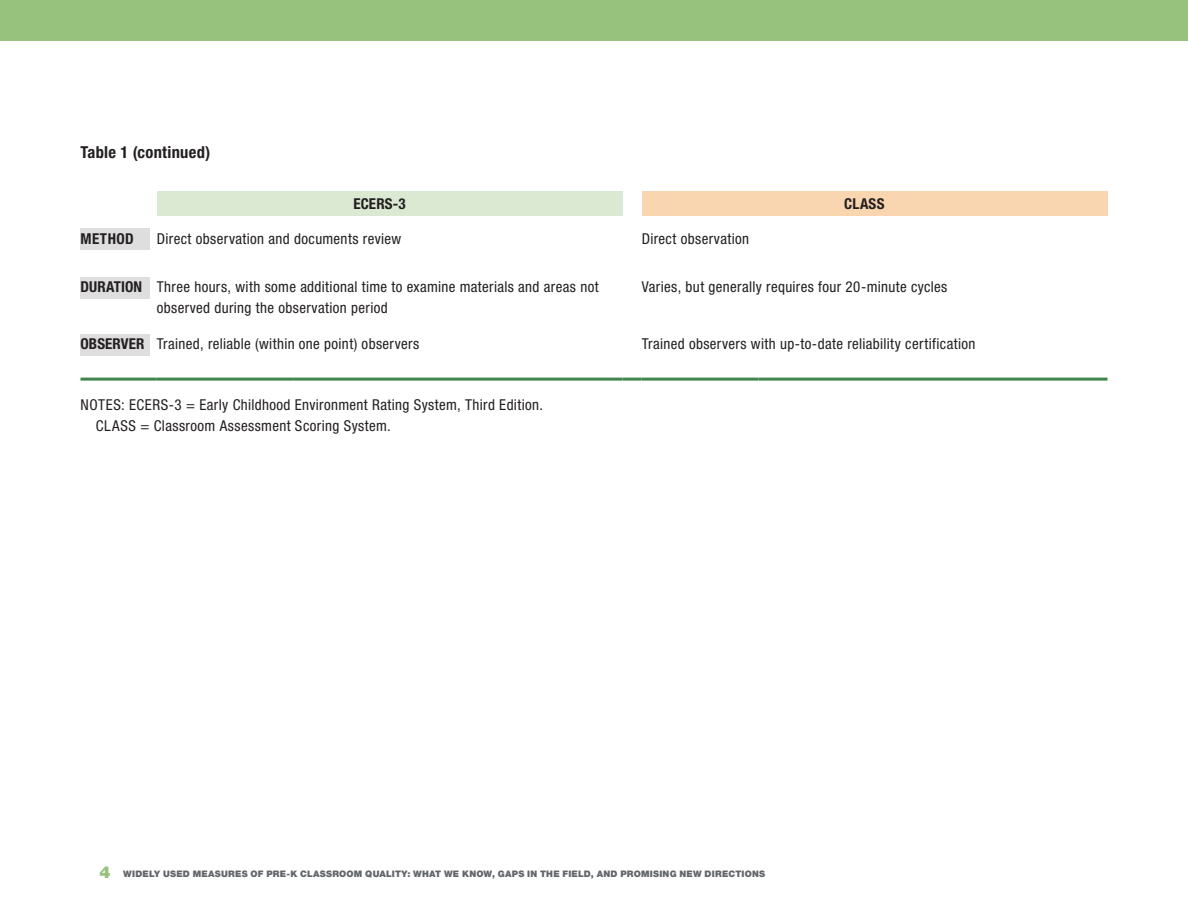
<style>
.page{position:relative;width:1188px;height:918px;background:#fff}
.page>*{position:absolute;margin:0;border:0;box-sizing:border-box;transform-origin:0 0}
.Table_-_Title{font:700 condensed 16.5px "Helvetica Neue LT Std";letter-spacing:.015em;color:#231f20}
.Table_-_Row_Text{font:condensed 15px/21px "Helvetica Neue LT Std";letter-spacing:.025em;color:#231f20}
.Table_-_Row_Text_Sha{font:700 condensed 15px "Helvetica Neue LT Std";letter-spacing:.005em;color:#231f20}
.Table_-_Column_Heads{font:700 condensed 15px "Helvetica Neue LT Std";letter-spacing:.01em;color:#231f20}
.t1{font:900 9px "Helvetica Neue LT Std";letter-spacing:.025em;color:#62656a}
.s1{font-size:16.5px;color:#97c27e}
</style>
<div class="page">
<div style="left:0;top:0;width:1188px;height:40px;background:#97c27e"></div>
<div style="left:157px;top:191px;width:466px;height:24px;background:#dbe9d2"></div>
<div style="left:642px;top:191px;width:465px;height:24px;background:#f9d5b0"></div>
<hr style="left:80px;top:378px;width:77px;height:3px;background:#40854b">
<hr style="left:157px;top:378px;width:136px;height:3px;background:#40854b">
<hr style="left:293px;top:378px;width:330px;height:3px;background:#40854b">
<hr style="left:623px;top:378px;width:19px;height:3px;background:#40854b">
<hr style="left:642px;top:378px;width:117px;height:3px;background:#40854b">
<hr style="left:759px;top:378px;width:348px;height:3px;background:#40854b">
<div style="left:80px;top:229px;width:70px;height:21px;background:#dededf"></div>
<div style="left:80px;top:277px;width:70px;height:21px;background:#dededf"></div>
<div style="left:80px;top:334px;width:70px;height:22px;background:#dededf"></div>
<p class="Table_-_Title" style="left:80px;top:142px;width:131px">Table 1 (continued)</p>
<p class="Table_-_Column_Heads" style="left:353px;top:194px;width:54px">ECERS-3</p>
<p class="Table_-_Column_Heads" style="left:844px;top:194px;width:42px">CLASS</p>
<p class="Table_-_Row_Text_Sha" style="left:80px;top:229px;width:55px">METHOD</p>
<p class="Table_-_Row_Text" style="left:157px;top:228px;width:246px">Direct observation and documents review</p>
<p class="Table_-_Row_Text" style="left:642px;top:228px;width:109px">Direct observation</p>
<p class="Table_-_Row_Text_Sha" style="left:80px;top:278px;width:63px">DURATION</p>
<p class="Table_-_Row_Text" style="left:157px;top:276px;width:443px">Three hours, with some additional time to examine materials and areas not observed during the observation period</p>
<p class="Table_-_Row_Text" style="left:642px;top:276px;width:307px">Varies, but generally requires four 20-minute cycles</p>
<p class="Table_-_Row_Text_Sha" style="left:80px;top:335px;width:66px">OBSERVER</p>
<p class="Table_-_Row_Text" style="left:157px;top:334px;width:264px">Trained, reliable (within one point) observers</p>
<p class="Table_-_Row_Text" style="left:642px;top:334px;width:335px">Trained observers with up-to-date reliability certification</p>
<p class="Table_-_Row_Text" style="left:80px;top:394px;width:464px">NOTES: ECERS-3 = Early Childhood Environment Rating System, Third Edition.</p>
<p class="Table_-_Row_Text" style="left:96px;top:415px;width:296px">CLASS = Classroom Assessment Scoring System.</p>
<p class="t1" style="left:100px;top:869px;width:667px"><span class="s1">4</span> WIDELY USED MEASURES OF PRE-K CLASSROOM QUALITY: WHAT WE KNOW, GAPS IN THE FIELD, AND PROMISING NEW DIRECTIONS</p>
</div>
